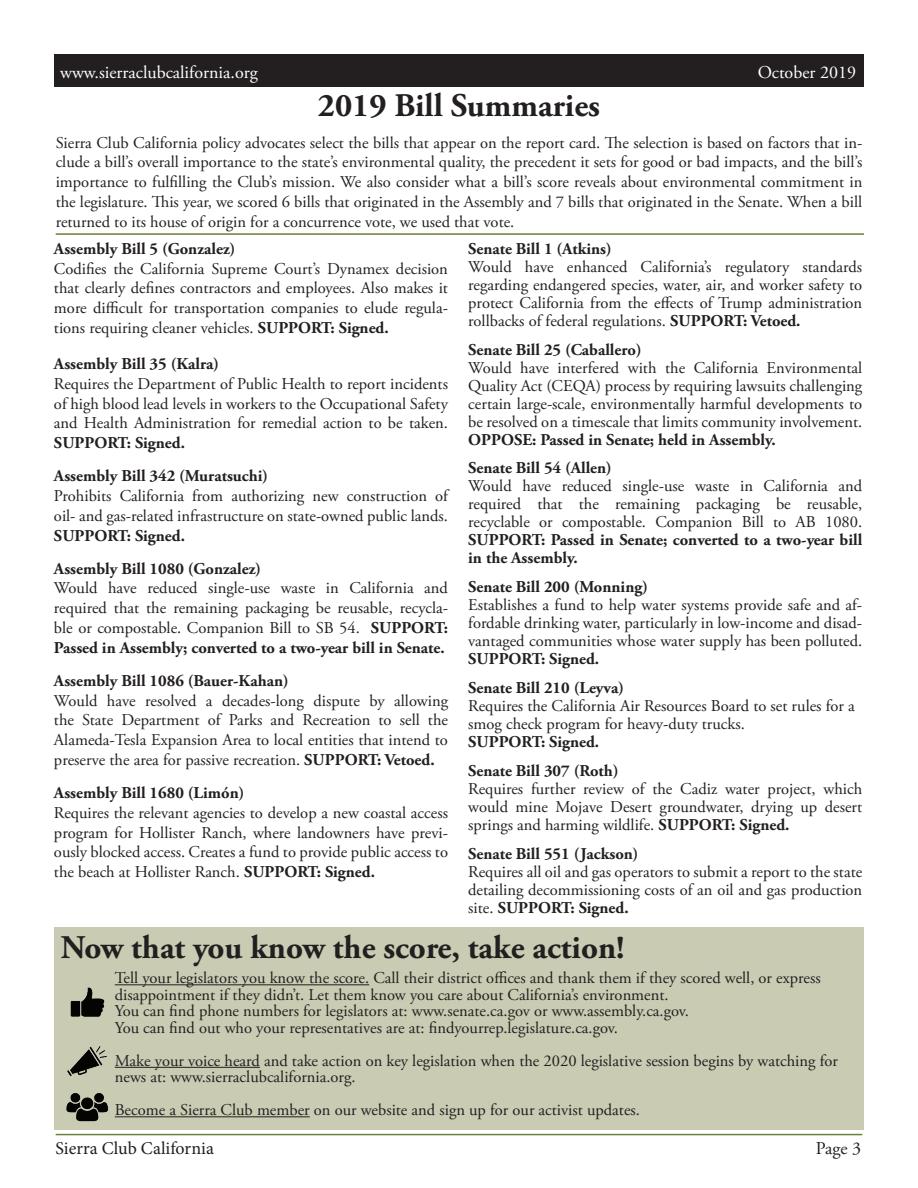
<style>
.page{position:relative;width:918px;height:1188px;background:#fff}
.page>*{position:absolute;margin:0;border:0;box-sizing:border-box;transform-origin:0 0}
.t1{font:700 33px "Adobe Garamond Pro";color:#231f20}
.t2{font:18px "Adobe Garamond Pro";color:#fff}
.t3{font:18px "Minion Pro";color:#231f20}
.t4{font:18px "Adobe Garamond Pro";color:#231f20}
.t5{font:16.5px/19.8px "Adobe Garamond Pro";color:#231f20;text-align:justify}
.t6{font:700 16.5px/28.8px "Adobe Garamond Pro";color:#231f20}
.s1{font-weight:700}
</style>
<div class="page">
<hr style="left:56px;top:1134px;width:806px;height:1px;background:#69813a">
<div style="left:54px;top:54px;width:810px;height:32px;background:#231f20"></div>
<div style="left:54px;top:927px;width:810px;height:203px;background:#c9ccb3"></div>
<hr style="left:115px;top:984px;width:254px;height:1px;background:#231f20">
<hr style="left:115px;top:1067px;width:145px;height:1px;background:#231f20">
<hr style="left:115px;top:1116px;width:195px;height:1px;background:#231f20">
<img style="left:67px;top:1046px;width:40px;height:30px">
<img style="left:70px;top:987px;width:35px;height:30px">
<img style="left:66px;top:1093px;width:43px;height:29px">
<hr style="left:56px;top:233px;width:808px;height:2px;background:#69813a">
<p class="t2" style="left:60px;top:61px;width:199px">www.sierraclubcalifornia.org</p>
<p class="t2" style="left:758px;top:61px;width:100px">October 2019</p>
<h1 class="t1" style="left:318px;top:86px;width:284px">2019 Bill Summaries</h1>
<p class="t5" style="left:56px;top:133px;width:808px">Sierra Club California policy advocates select the bills that appear on the report card. The selection is based on factors that in&shy;clude a bill’s overall importance to the state’s environmental quality, the precedent it sets for good or bad impacts, and the bill’s importance to fulfilling the Club’s mission. We also consider what a bill’s score reveals about environmental commitment in the legislature. This year, we scored 6 bills that originated in the Assembly and 7 bills that originated in the Senate. When a bill returned to its house of origin for a concurrence vote, we used that vote.</p>
<p class="t6" style="left:54px;top:235px;width:183px">Assembly Bill 5 (Gonzalez)</p>
<p class="t5" style="left:54px;top:259px;width:396px">Codifies the California Supreme Court’s Dynamex decision that clearly defines contractors and employees. Also makes it more difficult for transportation companies to elude regula&shy;tions requiring cleaner vehicles. <span class="s1">SUPPORT: Signed.</span></p>
<p class="t6" style="left:54px;top:350px;width:167px">Assembly Bill 35 (Kalra)</p>
<p class="t5" style="left:54px;top:374px;width:396px">Requires the Department of Public Health to report incidents of high blood lead levels in workers to the Occupational Safety and Health Administration for remedial action to be taken.</p>
<p class="t6" style="left:54px;top:427px;width:216px;line-height:33px">SUPPORT: Signed.<br>Assembly Bill 342 (Muratsuchi)</p>
<p class="t5" style="left:54px;top:487px;width:396px">Prohibits California from authorizing new construction of oil- and gas-related infrastructure on state-owned public lands.</p>
<p class="t6" style="left:54px;top:519px;width:209px;line-height:33px">SUPPORT: Signed.<br>Assembly Bill 1080 (Gonzalez)</p>
<p class="t5" style="left:54px;top:579px;width:396px">Would have reduced single-use waste in California and required that the remaining packaging be reusable, recycla&shy;ble or compostable. Companion Bill to SB 54. <span class="s1">SUPPORT:<br>Passed in Assembly; converted to a two-year bill in Senate.</span></p>
<p class="t6" style="left:54px;top:667px;width:236px">Assembly Bill 1086 (Bauer-Kahan)</p>
<p class="t5" style="left:54px;top:691px;width:396px">Would have resolved a decades-long dispute by allowing the State Department of Parks and Recreation to sell the Alameda-Tesla Expansion Area to local entities that intend to preserve the area for passive recreation. <span class="s1">SUPPORT: Vetoed.</span></p>
<p class="t6" style="left:54px;top:779px;width:192px">Assembly Bill 1680 (Limón)</p>
<p class="t5" style="left:54px;top:803px;width:396px">Requires the relevant agencies to develop a new coastal access program for Hollister Ranch, where landowners have previ&shy;ously blocked access. Creates a fund to provide public access to the beach at Hollister Ranch. <span class="s1">SUPPORT: Signed.</span></p>
<p class="t6" style="left:468px;top:235px;width:145px">Senate Bill 1 (Atkins)</p>
<p class="t5" style="left:468px;top:258px;width:396px;line-height:18px">Would have enhanced California’s regulatory standards regarding endangered species, water, air, and worker safety to protect California from the effects of Trump administration rollbacks of federal regulations. <span class="s1">SUPPORT: Vetoed.</span></p>
<p class="t6" style="left:468px;top:335px;width:175px">Senate Bill 25 (Caballero)</p>
<p class="t5" style="left:468px;top:359px;width:396px;line-height:18px">Would have interfered with the California Environmental Quality Act (CEQA) process by requiring lawsuits challenging certain large-scale, environmentally harmful developments to be resolved on a timescale that limits community involvement.</p>
<p class="t6" style="left:468px;top:425px;width:309px">OPPOSE: Passed in Senate; held in Assembly.<br>Senate Bill 54 (Allen)</p>
<p class="t5" style="left:468px;top:478px;width:396px;line-height:18px">Would have reduced single-use waste in California and required that the remaining packaging be reusable, recyclable or compostable. Companion Bill to AB 1080.</p>
<p class="t6" style="left:468px;top:532px;width:396px;line-height:18px">SUPPORT: Passed in Senate; converted to a two-year bill in the Assembly.</p>
<p class="t6" style="left:468px;top:573px;width:181px">Senate Bill 200 (Monning)</p>
<p class="t5" style="left:468px;top:597px;width:396px;line-height:18px">Establishes a fund to help water systems provide safe and af&shy;fordable drinking water, particularly in low-income and disad&shy;vantaged communities whose water supply has been polluted.</p>
<p class="t6" style="left:468px;top:645px;width:157px">SUPPORT: Signed.<br>Senate Bill 210 (Leyva)</p>
<p class="t5" style="left:468px;top:697px;width:388px;line-height:18px">Requires the California Air Resources Board to set rules for a smog check program for heavy-duty trucks.</p>
<p class="t6" style="left:468px;top:728px;width:152px">SUPPORT: Signed.<br>Senate Bill 307 (Roth)</p>
<p class="t5" style="left:468px;top:780px;width:396px;line-height:18px">Requires further review of the Cadiz water project, which would mine Mojave Desert groundwater, drying up desert springs and harming wildlife. <span class="s1">SUPPORT: Signed.</span></p>
<p class="t6" style="left:468px;top:839px;width:172px">Senate Bill 551 (Jackson)</p>
<p class="t5" style="left:468px;top:863px;width:396px;line-height:18px">Requires all oil and gas operators to submit a report to the state detailing decommissioning costs of an oil and gas production site. <span class="s1">SUPPORT: Signed.</span></p>
<h1 class="t1" style="left:61px;top:928px;width:565px">Now that you know the score, take action!</h1>
<p class="t5" style="left:115px;top:970px;width:708px;line-height:16.5px;text-align:left">Tell your legislators you know the score. Call their district offices and thank them if they scored well, or express disappointment if they didn’t. Let them know you care about California’s environment.<br>You can find phone numbers for legislators at: www.senate.ca.gov or www.assembly.ca.gov.<br>You can find out who your representatives are at: findyourrep.legislature.ca.gov.</p>
<p class="t5" style="left:115px;top:1053px;width:725px;line-height:16.5px">Make your voice heard and take action on key legislation when the 2020 legislative session begins by watching for news at: www.sierraclubcalifornia.org.</p>
<p class="t5" style="left:115px;top:1101px;width:527px">Become a Sierra Club member on our website and sign up for our activist updates.</p>
<p class="t3" style="left:56px;top:1136px;width:160px">Sierra Club California</p>
<p class="t4" style="left:816px;top:1137px;width:47px">Page 3</p>
</div>
